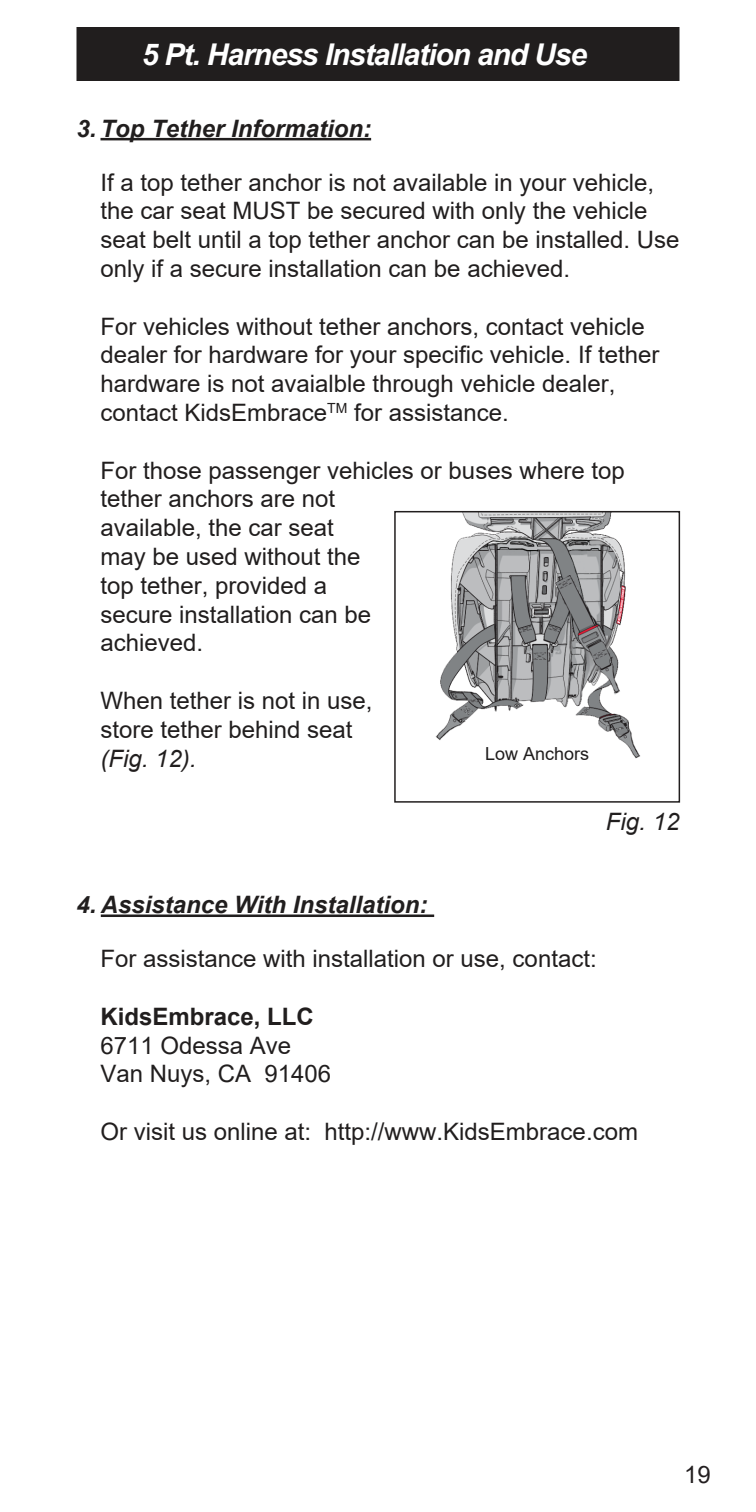
<style>
.page{position:relative;width:756px;height:1512px;background:#fff}
.page>*{position:absolute;margin:0;border:0;box-sizing:border-box;transform-origin:0 0}
.t1{font:italic 700 30px "Arial";letter-spacing:-.035em;color:#fff}
.t2{font:24px/28.8px "Arial";color:#211e1e}
.t3{font:italic 700 24px "Arial";color:#211e1e}
.t4{font:italic 24px "Arial";color:#211e1e}
.t5{font:700 24px "Arial";color:#211e1e}
.t6{font:24px "Arial";color:#231f20}
.t7{font:18px "Arial";color:#211e1e}
</style>
<div class="page">
<div style="left:78px;top:28px;width:600px;height:52px;background:#211e1e"></div>
<div style="left:76px;top:27px;width:604px;height:54px;border:3px solid #211e1e"></div>
<hr style="left:100px;top:138px;width:271px;height:2px;background:#211e1e">
<hr style="left:101px;top:915px;width:333px;height:2px;background:#211e1e">
<img style="left:435px;top:514px;width:206px;height:245px">
<div style="left:394px;top:511px;width:286px;height:292px;border:2px solid #211e1e"></div>
<p class="t1" style="left:142px;top:34px;width:447px">5 Pt. Harness Installation and Use</p>
<p class="t3" style="left:76px;top:112px;width:296px">3. Top Tether Information:</p>
<p class="t2" style="left:100px;top:168px;width:580px">If a top tether anchor is not available in your vehicle, the car seat MUST be secured with only the vehicle seat belt until a top tether anchor can be installed. Use only if a secure installation can be achieved.</p>
<p class="t2" style="left:100px;top:312px;width:560px">For vehicles without tether anchors, contact vehicle dealer for hardware for your specific vehicle. If tether hardware is not avaialble through vehicle dealer, contact KidsEmbrace<sup>TM</sup> for assistance.</p>
<p class="t2" style="left:101px;top:456px;width:526px">For those passenger vehicles or buses where top tether anchors are not<br>available, the car seat<br>may be used without the<br>top tether, provided a<br>secure installation can be<br>achieved.</p>
<p class="t2" style="left:101px;top:686px;width:274px">When tether is not in use, store tether behind seat</p>
<p class="t4" style="left:101px;top:743px;width:98px">(Fig. 12).</p>
<p class="t7" style="left:485px;top:741px;width:106px">Low Anchors</p>
<p class="t4" style="left:606px;top:806px;width:75px">Fig. 12</p>
<p class="t3" style="left:76px;top:889px;width:353px">4. Assistance With Installation:</p>
<p class="t2" style="left:101px;top:944px;width:498px">For assistance with installation or use, contact:</p>
<p class="t5" style="left:101px;top:999px;width:215px">KidsEmbrace, LLC</p>
<p class="t2" style="left:101px;top:1031px;width:232px">6711 Odessa Ave<br>Van Nuys, CA 91406</p>
<p class="t2" style="left:101px;top:1117px;width:539px">Or visit us online at: http://www.KidsEmbrace.com</p>
<p class="t6" style="left:684px;top:1458px;width:28px">19</p>
</div>
